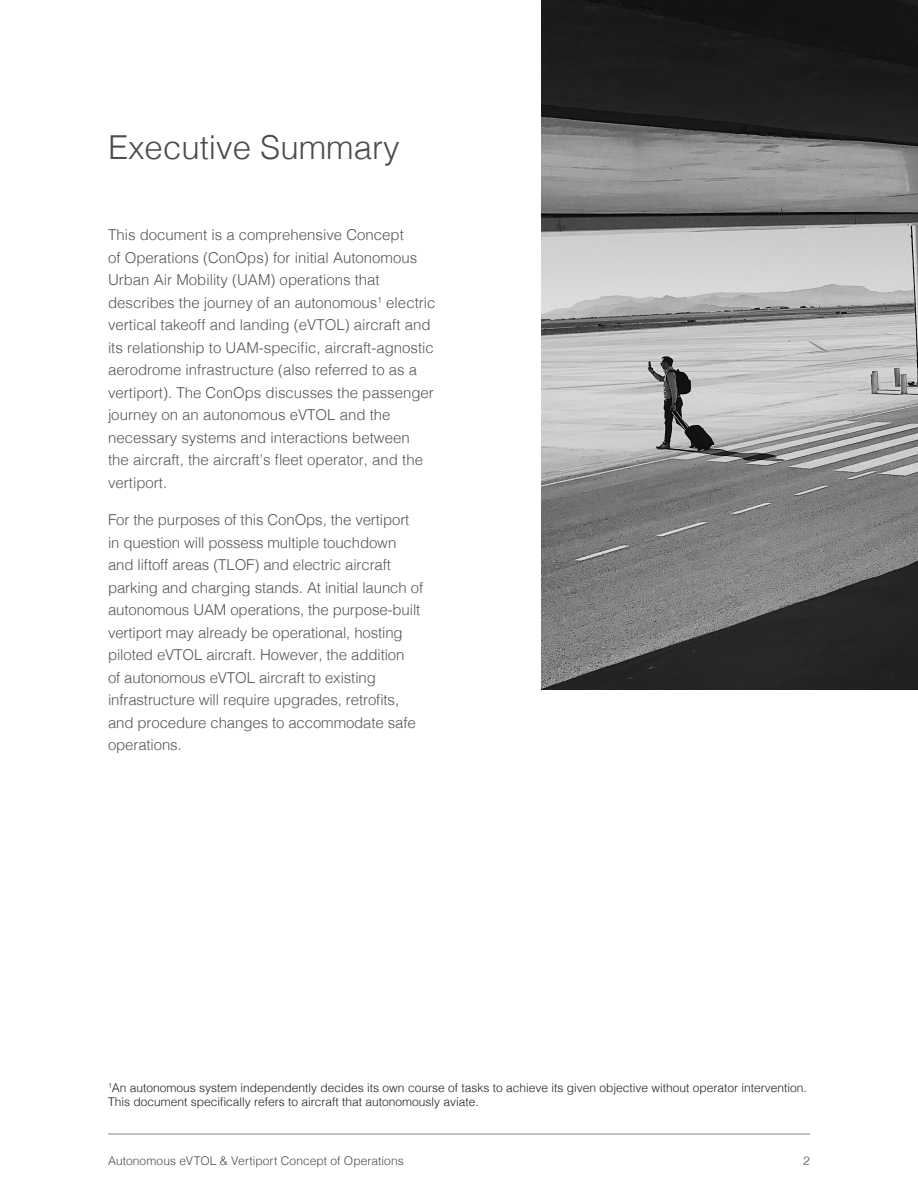
<style>
.page{position:relative;width:918px;height:1188px;background:#fff}
.page>*{position:absolute;margin:0;border:0;box-sizing:border-box;transform-origin:0 0}
.Helvetica_H1{font:300 33px "Helvetica";color:#4b4c4d}
.Helvetica_paragraph{font:300 15px/22.5px "Helvetica";color:#53565a}
.t1{font:300 12px/14.4px "Helvetica";color:#231f20}
.t2{font:300 12px "Helvetica";letter-spacing:.005em;color:#4b4c4d}
</style>
<div class="page">
<hr style="left:108px;top:1134px;width:702px;height:1px;background:#87878c">
<img style="left:541px;top:0;width:377px;height:689px">
<p class="Helvetica_H1" style="left:108px;top:119px;width:293px">Executive Summary</p>
<p class="Helvetica_paragraph" style="left:108px;top:223px;width:329px">This document is a comprehensive Concept<br>of Operations (ConOps) for initial Autonomous Urban Air Mobility (UAM) operations that describes the journey of an autonomous<sup>1</sup> electric vertical takeoff and landing (eVTOL) aircraft and its relationship to UAM-specific, aircraft-agnostic aerodrome infrastructure (also referred to as a vertiport). The ConOps discusses the passenger journey on an autonomous eVTOL and the necessary systems and interactions between<br>the aircraft, the aircraft’s fleet operator, and the vertiport.</p>
<p class="Helvetica_paragraph" style="left:108px;top:508px;width:317px">For the purposes of this ConOps, the vertiport in question will possess multiple touchdown and liftoff areas (TLOF) and electric aircraft parking and charging stands. At initial launch of autonomous UAM operations, the purpose-built vertiport may already be operational, hosting piloted eVTOL aircraft. However, the addition<br>of autonomous eVTOL aircraft to existing infrastructure will require upgrades, retrofits, and procedure changes to accommodate safe operations.</p>
<p class="t1" style="left:108px;top:1079px;width:700px"><sup>1</sup>An autonomous system independently decides its own course of tasks to achieve its given objective without operator intervention.<br>This document specifically refers to aircraft that autonomously aviate.</p>
<p class="t2" style="left:108px;top:1151px;width:297px">Autonomous eVTOL &amp; Vertiport Concept of Operations</p>
<p class="t2" style="left:803px;top:1151px;width:8px">2</p>
</div>
